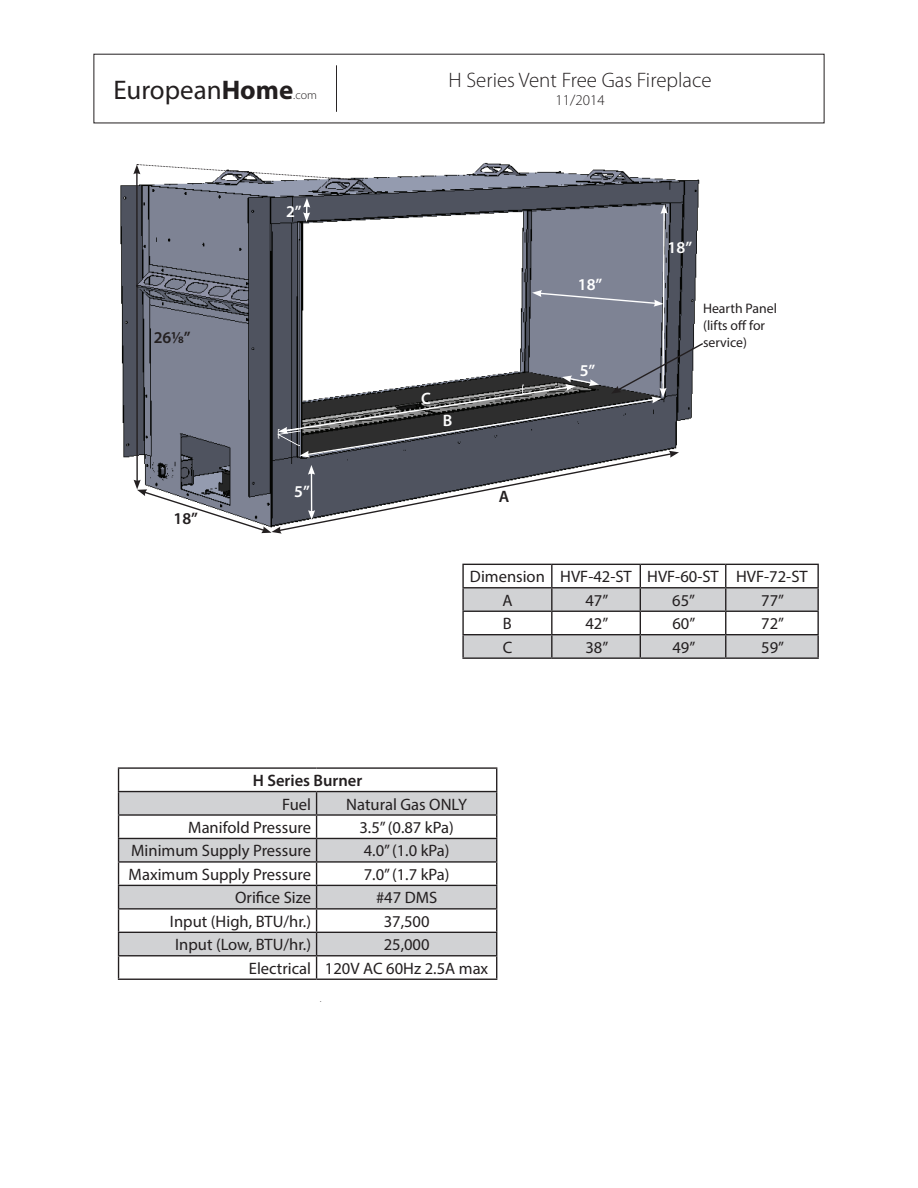
<style>
.page{position:relative;width:918px;height:1188px;background:#fff}
.page>*{position:absolute;margin:0;border:0;box-sizing:border-box;transform-origin:0 0}
.t1{font:27px "Myriad Pro";color:#231f20}
.t2{font:300 21px "Myriad Pro";color:#231f20}
.t3{font:16.5px/23.4px "Myriad Pro";color:#231f20}
.t4{font:600 16.5px "Myriad Pro";color:#231f20}
.t5{font:600 16.5px "Myriad Pro";color:#fff}
.t6{font:300 15px "Myriad Pro";color:#231f20}
.t7{font:13.8px/16.5px "Myriad Pro";color:#231f20}
.t8{font:300 12px "Myriad Pro";color:#231f20}
.s1{font-weight:700}
</style>
<div class="page">
<img style="left:120px;top:162px;width:580px;height:319px">
<svg style="left:119px;top:792px;width:377px;height:163px;fill:#d1d2d4"></svg>
<hr style="left:118px;top:767px;width:199px;height:2px;background:#231f20">
<hr style="left:317px;top:767px;width:180px;height:2px;background:#231f20">
<hr style="left:118px;top:791px;width:199px;height:1px;background:#231f20">
<hr style="left:317px;top:791px;width:180px;height:1px;background:#231f20">
<hr style="left:118px;top:814px;width:199px;height:2px;background:#231f20">
<hr style="left:317px;top:814px;width:180px;height:2px;background:#231f20">
<hr style="left:118px;top:838px;width:199px;height:1px;background:#231f20">
<hr style="left:317px;top:838px;width:180px;height:1px;background:#231f20">
<hr style="left:118px;top:861px;width:199px;height:2px;background:#231f20">
<hr style="left:317px;top:861px;width:180px;height:2px;background:#231f20">
<hr style="left:118px;top:885px;width:199px;height:1px;background:#231f20">
<hr style="left:317px;top:885px;width:180px;height:1px;background:#231f20">
<hr style="left:118px;top:908px;width:199px;height:2px;background:#231f20">
<hr style="left:317px;top:908px;width:180px;height:2px;background:#231f20">
<hr style="left:118px;top:932px;width:199px;height:1px;background:#231f20">
<hr style="left:317px;top:932px;width:180px;height:1px;background:#231f20">
<hr style="left:118px;top:955px;width:199px;height:1px;background:#231f20">
<svg style="left:118px;top:769px;width:1px;height:210px"></svg>
<hr style="left:317px;top:955px;width:180px;height:1px;background:#231f20">
<svg style="left:316px;top:792px;width:1px;height:187px"></svg>
<svg style="left:496px;top:769px;width:1px;height:210px"></svg>
<hr style="left:118px;top:979px;width:199px;height:1px;background:#231f20">
<hr style="left:317px;top:979px;width:180px;height:1px;background:#231f20">
<hr style="left:136px;top:172px;width:2px;height:310px;background:#231f20">
<svg style="left:133px;top:164px;width:230px;height:17px"></svg>
<svg style="left:134px;top:198px;width:569px;height:336px"></svg>
<hr style="left:462px;top:564px;width:90px;height:1px;background:#231f20">
<hr style="left:462px;top:565px;width:2px;height:22px;background:#231f20">
<hr style="left:552px;top:564px;width:88px;height:1px;background:#231f20">
<hr style="left:640px;top:564px;width:86px;height:1px;background:#231f20">
<hr style="left:726px;top:564px;width:93px;height:1px;background:#231f20">
<hr style="left:817px;top:565px;width:2px;height:22px;background:#231f20">
<hr style="left:462px;top:587px;width:90px;height:1px;background:#231f20">
<hr style="left:462px;top:588px;width:2px;height:23px;background:#231f20">
<hr style="left:726px;top:587px;width:93px;height:1px;background:#231f20">
<hr style="left:817px;top:588px;width:2px;height:23px;background:#231f20">
<hr style="left:462px;top:611px;width:90px;height:1px;background:#231f20">
<hr style="left:462px;top:612px;width:2px;height:22px;background:#231f20">
<hr style="left:726px;top:611px;width:93px;height:1px;background:#231f20">
<hr style="left:817px;top:612px;width:2px;height:22px;background:#231f20">
<hr style="left:462px;top:634px;width:90px;height:1px;background:#231f20">
<hr style="left:462px;top:635px;width:2px;height:22px;background:#231f20">
<hr style="left:726px;top:634px;width:93px;height:1px;background:#231f20">
<svg style="left:463px;top:565px;width:355px;height:92px"></svg>
<hr style="left:817px;top:635px;width:2px;height:22px;background:#231f20">
<hr style="left:462px;top:657px;width:90px;height:2px;background:#231f20">
<hr style="left:552px;top:657px;width:88px;height:2px;background:#231f20">
<hr style="left:640px;top:657px;width:86px;height:2px;background:#231f20">
<hr style="left:726px;top:657px;width:93px;height:2px;background:#231f20">
<hr style="left:336px;top:65px;width:1px;height:47px;background:#231f20">
<h1 class="t1" style="left:113px;top:73px;width:181px">European<span class="s1">Home</span></h1>
<p class="t8" style="left:293px;top:87px;width:25px">.com</p>
<p class="t4" style="left:154px;top:327px;width:38px">261/8”</p>
<p class="t4" style="left:174px;top:508px;width:26px">18”</p>
<p class="t5" style="left:286px;top:201px;width:17px">2”</p>
<p class="t5" style="left:294px;top:481px;width:17px">5”</p>
<p class="t2" style="left:449px;top:68px;width:265px">H Series Vent Free Gas Fireplace</p>
<p class="t6" style="left:555px;top:91px;width:51px">11/2014</p>
<p class="t5" style="left:421px;top:388px;width:11px">C</p>
<p class="t5" style="left:443px;top:410px;width:11px">B</p>
<p class="t4" style="left:499px;top:486px;width:12px">A</p>
<p class="t5" style="left:578px;top:274px;width:26px">18”</p>
<p class="t5" style="left:580px;top:360px;width:17px">5”</p>
<p class="t5" style="left:668px;top:237px;width:26px">18”</p>
<p class="t7" style="left:703px;top:300px;width:76px">Hearth Panel (lifts off for service)</p>
<p class="t3" style="left:502px;top:565px;width:307px;text-indent:-32px">Dimension HVF-42-ST HVF-60-ST HVF-72-ST<br>A</p>
<p class="t3" style="left:585px;top:588px;width:24px">47”</p>
<p class="t3" style="left:672px;top:588px;width:24px">65”</p>
<p class="t3" style="left:761px;top:588px;width:24px">77”</p>
<p class="t3" style="left:503px;top:612px;width:10px">B</p>
<p class="t3" style="left:585px;top:612px;width:24px">42”</p>
<p class="t3" style="left:672px;top:612px;width:24px">60”</p>
<p class="t3" style="left:761px;top:612px;width:24px">72”</p>
<p class="t3" style="left:503px;top:635px;width:11px">C</p>
<p class="t3" style="left:585px;top:635px;width:24px">38”</p>
<p class="t3" style="left:672px;top:635px;width:24px">49”</p>
<p class="t3" style="left:761px;top:635px;width:24px">59”</p>
<p class="t4" style="left:253px;top:770px;width:111px">H Series Burner</p>
<p class="t3" style="left:282px;top:792px;width:30px">Fuel</p>
<p class="t3" style="left:346px;top:792px;width:122px">Natural Gas ONLY</p>
<p class="t3" style="left:188px;top:815px;width:124px">Manifold Pressure</p>
<p class="t3" style="left:359px;top:815px;width:96px">3.5” (0.87 kPa)</p>
<p class="t3" style="left:131px;top:839px;width:181px">Minimum Supply Pressure</p>
<p class="t3" style="left:364px;top:839px;width:87px">4.0” (1.0 kPa)</p>
<p class="t3" style="left:129px;top:862px;width:184px">Maximum Supply Pressure</p>
<p class="t3" style="left:364px;top:862px;width:87px">7.0” (1.7 kPa)</p>
<p class="t3" style="left:235px;top:886px;width:77px">Orifice Size</p>
<p class="t3" style="left:376px;top:886px;width:63px">#47 DMS</p>
<p class="t3" style="left:170px;top:909px;width:143px">Input (High, BTU/hr.)</p>
<p class="t3" style="left:384px;top:909px;width:47px">37,500</p>
<p class="t3" style="left:175px;top:933px;width:137px">Input (Low, BTU/hr.)</p>
<p class="t3" style="left:249px;top:933px;width:241px;text-indent:135px">25,000<br>Electrical 120V AC 60Hz 2.5A max</p>
</div>
